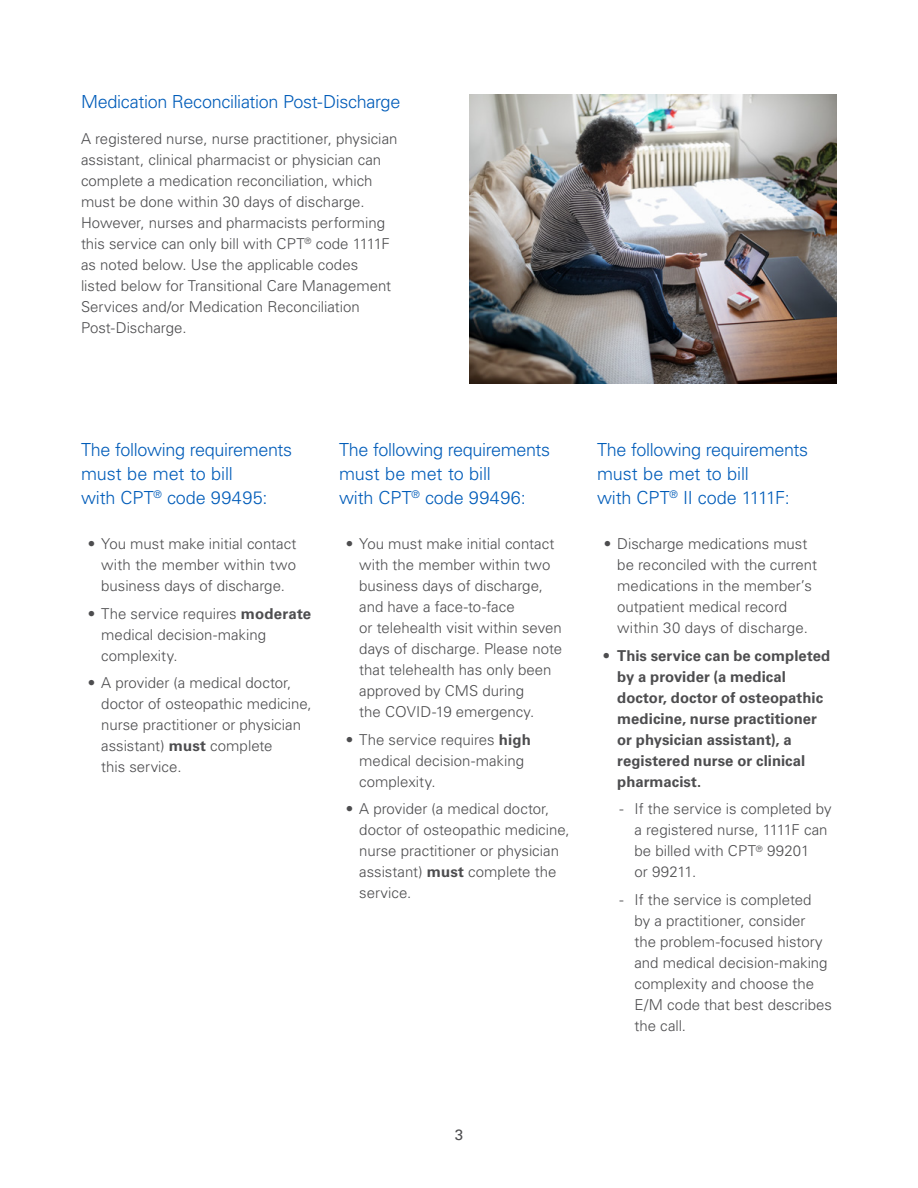
<style>
.page{position:relative;width:918px;height:1188px;background:#fff}
.page>*{position:absolute;margin:0;border:0;box-sizing:border-box;transform-origin:0 0}
.t1{font:300 18px/24px "Univers LT Std";letter-spacing:-.015em;color:#005cb9}
.t2{font:300 15px/21px "Univers LT Std";color:#4d4d4f}
.t3{font:700 15px/21px "Univers LT Std";letter-spacing:.005em;color:#4d4d4f}
.t4{font:15px "Univers LT Std";color:#4d4d4f}
.s1{font-weight:700}
</style>
<div class="page">
<img style="left:470px;top:95px;width:366px;height:288px">
<p class="t1" style="left:81px;top:90px;width:321px">Medication Reconciliation Post-Discharge</p>
<p class="t2" style="left:81px;top:128px;width:318px">A registered nurse, nurse practitioner, physician assistant, clinical pharmacist or physician can complete a medication reconciliation, which must be done within 30 days of discharge.<br>However, nurses and pharmacists performing this service can only bill with CPT<sup>®</sup> code 1111F as noted below. Use the applicable codes<br>listed below for Transitional Care Management Services and/or Medication Reconciliation Post-Discharge.</p>
<p class="t1" style="left:81px;top:438px;width:213px">The following requirements must be met to bill<br>with CPT<sup>®</sup> code 99495:</p>
<p class="t2" style="left:101px;top:533px;width:197px;text-align:justify;text-indent:-14px">• You must make initial contact with the member within two business days of discharge.</p>
<p class="t2" style="left:101px;top:603px;width:212px;text-indent:-14px">• The service requires <span class="s1">moderate </span>medical decision-making complexity.</p>
<p class="t2" style="left:101px;top:673px;width:212px;text-indent:-14px">• A provider (a medical doctor, doctor of osteopathic medicine, nurse practitioner or physician assistant) <span class="s1">must</span> complete<br>this service.</p>
<p class="t1" style="left:339px;top:438px;width:213px">The following requirements must be met to bill<br>with CPT<sup>®</sup> code 99496:</p>
<p class="t2" style="left:359px;top:533px;width:204px;text-indent:-14px">• You must make initial contact with the member within two business days of discharge, and have a face-to-face<br>or telehealth visit within seven days of discharge. Please note that telehealth has only been approved by CMS during<br>the COVID-19 emergency.</p>
<p class="t2" style="left:359px;top:729px;width:173px;text-indent:-14px">• The service requires <span class="s1">high </span>medical decision-making complexity.</p>
<p class="t2" style="left:359px;top:799px;width:212px;text-indent:-14px">• A provider (a medical doctor, doctor of osteopathic medicine, nurse practitioner or physician assistant) <span class="s1">must</span> complete the service.</p>
<p class="t1" style="left:597px;top:438px;width:213px">The following requirements must be met to bill<br>with CPT<sup>®</sup> II code 1111F:</p>
<p class="t2" style="left:617px;top:533px;width:201px;text-indent:-14px">• Discharge medications must be reconciled with the current medications in the member’s outpatient medical record within 30 days of discharge.</p>
<p class="t3" style="left:617px;top:645px;width:215px;text-indent:-13px">• This service can be completed by a provider (a medical doctor, doctor of osteopathic medicine, nurse practitioner or physician assistant), a registered nurse or clinical pharmacist.</p>
<p class="t2" style="left:634px;top:799px;width:199px;text-indent:-15px">- If the service is completed by a registered nurse, 1111F can be billed with CPT<sup>®</sup> 99201<br>or 99211.</p>
<p class="t2" style="left:634px;top:889px;width:199px;text-indent:-15px">- If the service is completed<br>by a practitioner, consider<br>the problem-focused history and medical decision-making complexity and choose the<br>E/M code that best describes the call.</p>
<p class="t4" style="left:455px;top:1126px;width:10px">3</p>
</div>
